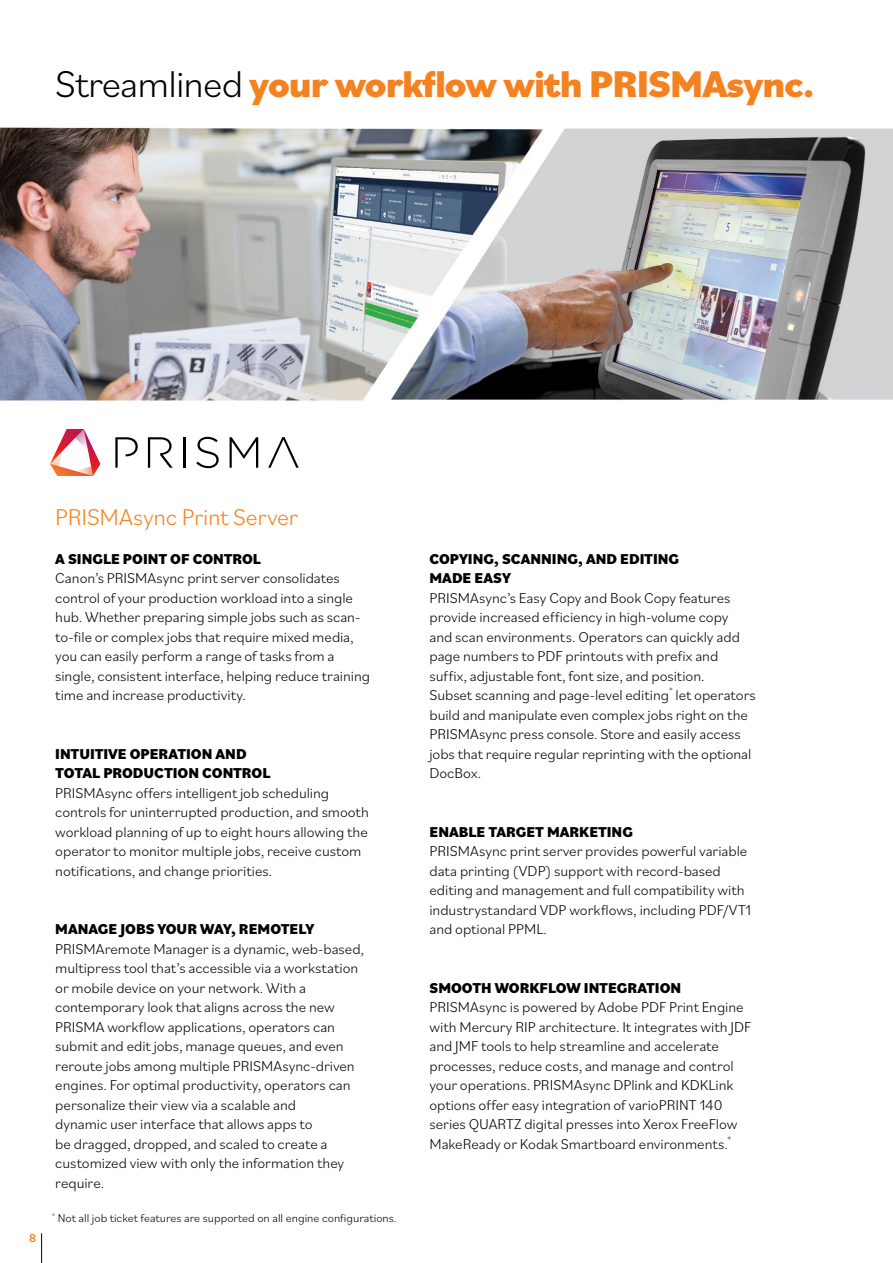
<style>
.page{position:relative;width:893px;height:1263px;background:#fff}
.page>*{position:absolute;margin:0;border:0;box-sizing:border-box;transform-origin:0 0}
.t1{font:800 39px "Bilo";letter-spacing:-.025em;color:#f58220}
.t2{font:300 24px "Bilo";letter-spacing:-.01em;color:#f58220}
.t3{font:300 15px/19.5px "Bilo";letter-spacing:-.005em;color:#000}
.t4{font:800 15px/19.5px "Bilo";color:#000}
.t5{font:300 12px "Bilo";color:#000}
.t6{font:500 12px "Bilo";color:#f58220}
.t7{font:300 8.7px "Bilo";color:#000}
.s1{font-weight:300;color:#000}
</style>
<div class="page">
<svg style="left:50px;top:429px;width:50px;height:47px"></svg>
<hr style="left:183px;top:437px;width:2px;height:31px;background:#000">
<svg style="left:196px;top:437px;width:23px;height:31px"></svg>
<svg style="left:230px;top:437px;width:28px;height:31px"></svg>
<svg style="left:268px;top:437px;width:31px;height:31px"></svg>
<svg style="left:148px;top:437px;width:25px;height:31px"></svg>
<svg style="left:115px;top:437px;width:23px;height:31px"></svg>
<img style="left:0;top:127px;width:893px;height:275px">
<hr style="left:41px;top:1233px;width:1px;height:30px;background:#000">
<h1 class="t1" style="left:55px;top:57px;width:760px"><span class="s1">Streamlined</span> your workflow with PRISMAsync.</h1>
<h2 class="t2" style="left:55px;top:500px;width:244px">PRISMAsync Print Server</h2>
<p class="t4" style="left:55px;top:548px;width:207px">A SINGLE POINT OF CONTROL</p>
<p class="t3" style="left:55px;top:568px;width:316px">Canon’s PRISMAsync print server consolidates control of your production workload into a single hub. Whether preparing simple jobs such as scan&shy;to-file or complex jobs that require mixed media, you can easily perform a range of tasks from a single, consistent interface, helping reduce training time and increase productivity.</p>
<p class="t4" style="left:55px;top:743px;width:217px">INTUITIVE OPERATION AND<br>TOTAL PRODUCTION CONTROL</p>
<p class="t3" style="left:55px;top:782px;width:315px">PRISMAsync offers intelligent job scheduling controls for uninterrupted production, and smooth workload planning of up to eight hours allowing the operator to monitor multiple jobs, receive custom notifications, and change priorities.</p>
<p class="t6" style="left:29px;top:1230px;width:9px">8</p>
<p class="t4" style="left:55px;top:919px;width:261px">MANAGE JOBS YOUR WAY, REMOTELY</p>
<p class="t3" style="left:55px;top:938px;width:310px">PRISMAremote Manager is a dynamic, web-based, multipress tool that’s accessible via a workstation or mobile device on your network. With a contemporary look that aligns across the new PRISMA workflow applications, operators can submit and edit jobs, manage queues, and even reroute jobs among multiple PRISMAsync-driven engines. For optimal productivity, operators can personalize their view via a scalable and<br>dynamic user interface that allows apps to<br>be dragged, dropped, and scaled to create a customized view with only the information they require.</p>
<p class="t5" style="left:52px;top:1209px;width:346px"><sup>*</sup> Not all job ticket features are supported on all engine configurations.</p>
<p class="t4" style="left:429px;top:548px;width:251px">COPYING, SCANNING, AND EDITING<br>MADE EASY</p>
<p class="t3" style="left:429px;top:587px;width:328px">PRISMAsync’s Easy Copy and Book Copy features provide increased efficiency in high-volume copy<br>and scan environments. Operators can quickly add page numbers to PDF printouts with prefix and suffix, adjustable font, font size, and position.<br>Subset scanning and page-level editing let operators</p>
<p class="t7" style="left:669px;top:684px;width:5px">*</p>
<p class="t3" style="left:429px;top:704px;width:323px">build and manipulate even complex jobs right on the PRISMAsync press console. Store and easily access jobs that require regular reprinting with the optional DocBox.</p>
<p class="t4" style="left:429px;top:821px;width:205px">ENABLE TARGET MARKETING</p>
<p class="t3" style="left:429px;top:841px;width:323px">PRISMAsync print server provides powerful variable data printing (VDP) support with record-based editing and management and full compatibility with industrystandard VDP workflows, including PDF/VT1 and optional PPML.</p>
<p class="t4" style="left:429px;top:977px;width:253px">SMOOTH WORKFLOW INTEGRATION</p>
<p class="t3" style="left:429px;top:997px;width:323px">PRISMAsync is powered by Adobe PDF Print Engine with Mercury RIP architecture. It integrates with JDF and JMF tools to help streamline and accelerate processes, reduce costs, and manage and control your operations. PRISMAsync DPlink and KDKLink options offer easy integration of varioPRINT 140 series QUARTZ digital presses into Xerox FreeFlow MakeReady or Kodak Smartboard environments.</p>
<p class="t7" style="left:727px;top:1133px;width:5px">*</p>
</div>
